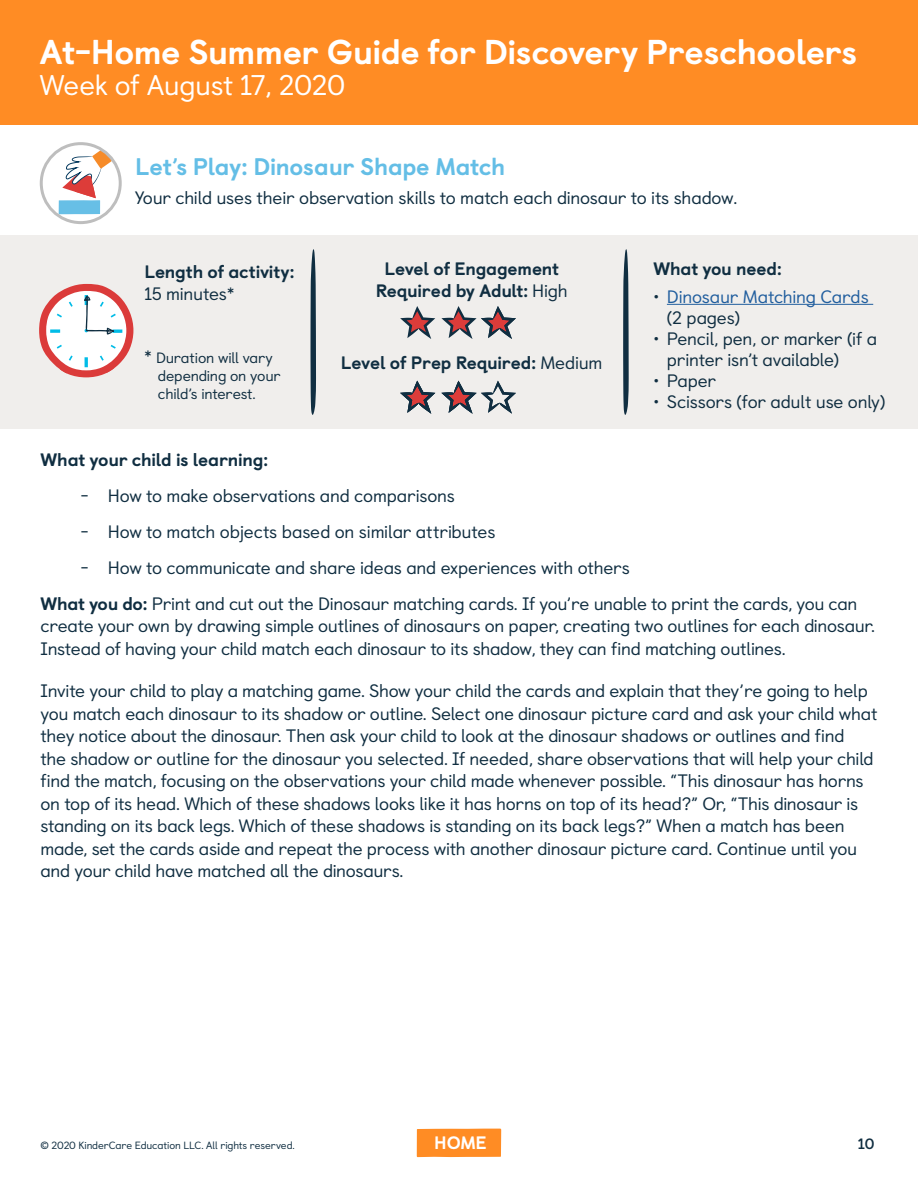
<style>
.page{position:relative;width:918px;height:1188px;background:#fff}
.page>*{position:absolute;margin:0;border:0;box-sizing:border-box;transform-origin:0 0}
.t1{font:800 34.5px "Castledown";letter-spacing:-.015em;color:#fff}
.t2{font:28.5px "Castledown";letter-spacing:-.015em;color:#fff}
.t3{font:800 24px "Castledown";letter-spacing:-.015em;color:#64bee6}
.t4{font:18px/22.5px "Castledown";letter-spacing:-.015em;color:#102e41}
.t5{font:800 18px/22.5px "Castledown";letter-spacing:-.015em;color:#102e41;text-align:center}
.t6{font:18px/21px "Castledown";letter-spacing:-.01em;color:#215e9e}
.t7{font:800 18px "Castledown";color:#fff}
.t8{font:15px/18px "Castledown";letter-spacing:-.015em;color:#102e41}
.t9{font:700 15px "Castledown";color:#102e41}
.t10{font:10.5px "Castledown";letter-spacing:-.01em;color:#102e41}
.s1{font-size:18px}
.s2{font-weight:400}
.s3{color:#102e41}
.s4{font-weight:800}
</style>
<div class="page">
<div style="left:417px;top:1129px;width:84px;height:28px;background:#ff8c24"></div>
<div style="left:0;top:0;width:918px;height:125px;background:#ff8c24"></div>
<svg style="left:41px;top:144px;width:79px;height:79px"></svg>
<svg style="left:59px;top:144px;width:59px;height:70px"></svg>
<div style="left:40px;top:142px;width:82px;height:82px;border:3px solid #bebebe;border-radius:50%"></div>
<div style="left:0;top:235px;width:918px;height:194px;background:#f0eeec"></div>
<hr style="left:667px;top:304px;width:206px;height:1px;background:#215e9e">
<svg style="left:310px;top:249px;width:6px;height:166px"></svg>
<svg style="left:623px;top:249px;width:6px;height:166px"></svg>
<svg style="left:400px;top:306px;width:35px;height:33px"></svg>
<svg style="left:400px;top:381px;width:35px;height:33px"></svg>
<svg style="left:441px;top:306px;width:75px;height:33px"></svg>
<svg style="left:441px;top:381px;width:75px;height:33px"></svg>
<svg style="left:39px;top:284px;width:94px;height:93px"></svg>
<h1 class="t1" style="left:40px;top:24px;width:819px">At-Home Summer Guide for Discovery Preschoolers</h1>
<h2 class="t2" style="left:40px;top:63px;width:307px">Week of August 17, 2020</h2>
<h3 class="t3" style="left:135px;top:147px;width:372px">Let’s Play: Dinosaur Shape Match</h3>
<p class="t4" style="left:135px;top:185px;width:604px">Your child uses their observation skills to match each dinosaur to its shadow.</p>
<p class="t5" style="left:144px;top:258px;width:152px">Length of activity:</p>
<p class="t4" style="left:144px;top:281px;width:91px">15 minutes*</p>
<p class="t8" style="left:158px;top:347px;width:124px;text-indent:-14px"><span class="s1">*</span> Duration will vary depending on your child’s interest.</p>
<p class="t5" style="left:376px;top:256px;width:194px">Level of Engagement<br>Required by Adult: <span class="s2">High</span></p>
<p class="t5" style="left:341px;top:350px;width:263px">Level of Prep Required: <span class="s2">Medium</span></p>
<p class="t5" style="left:653px;top:256px;width:130px">What you need:</p>
<p class="t6" style="left:667px;top:284px;width:203px;text-indent:-14px"><span class="s3">•</span> Dinosaur Matching Cards <span class="s3">(2 pages)</span></p>
<p class="t4" style="left:667px;top:326px;width:212px;line-height:21px;text-indent:-14px">• Pencil, pen, or marker (if a printer isn’t available)</p>
<p class="t4" style="left:653px;top:367px;width:64px">• Paper</p>
<p class="t4" style="left:653px;top:388px;width:234px">• Scissors (for adult use only)</p>
<p class="t5" style="left:40px;top:447px;width:229px">What your child is learning:</p>
<p class="t4" style="left:81px;top:483px;width:375px">- How to make observations and comparisons</p>
<p class="t4" style="left:81px;top:519px;width:416px">- How to match objects based on similar attributes</p>
<p class="t4" style="left:40px;top:548px;width:819px;line-height:36px;text-indent:41px">- How to communicate and share ideas and experiences with others<br><span class="s4">What you do:</span> Print and cut out the Dinosaur matching cards. If you’re unable to print the cards, you can</p>
<p class="t4" style="left:40px;top:613px;width:836px">create your own by drawing simple outlines of dinosaurs on paper, creating two outlines for each dinosaur.<br>Instead of having your child match each dinosaur to its shadow, they can find matching outlines.</p>
<p class="t4" style="left:40px;top:678px;width:839px">Invite your child to play a matching game. Show your child the cards and explain that they’re going to help you match each dinosaur to its shadow or outline. Select one dinosaur picture card and ask your child what they notice about the dinosaur. Then ask your child to look at the dinosaur shadows or outlines and find<br>the shadow or outline for the dinosaur you selected. If needed, share observations that will help your child find the match, focusing on the observations your child made whenever possible. “This dinosaur has horns on top of its head. Which of these shadows looks like it has horns on top of its head?” Or, “This dinosaur is standing on its back legs. Which of these shadows is standing on its back legs?” When a match has been made, set the cards aside and repeat the process with another dinosaur picture card. Continue until you and your child have matched all the dinosaurs.</p>
<p class="t10" style="left:40px;top:1137px;width:256px">© 2020 KinderCare Education LLC. All rights reserved.</p>
<p class="t7" style="left:434px;top:1128px;width:54px">HOME</p>
<p class="t9" style="left:858px;top:1132px;width:18px">10</p>
</div>
